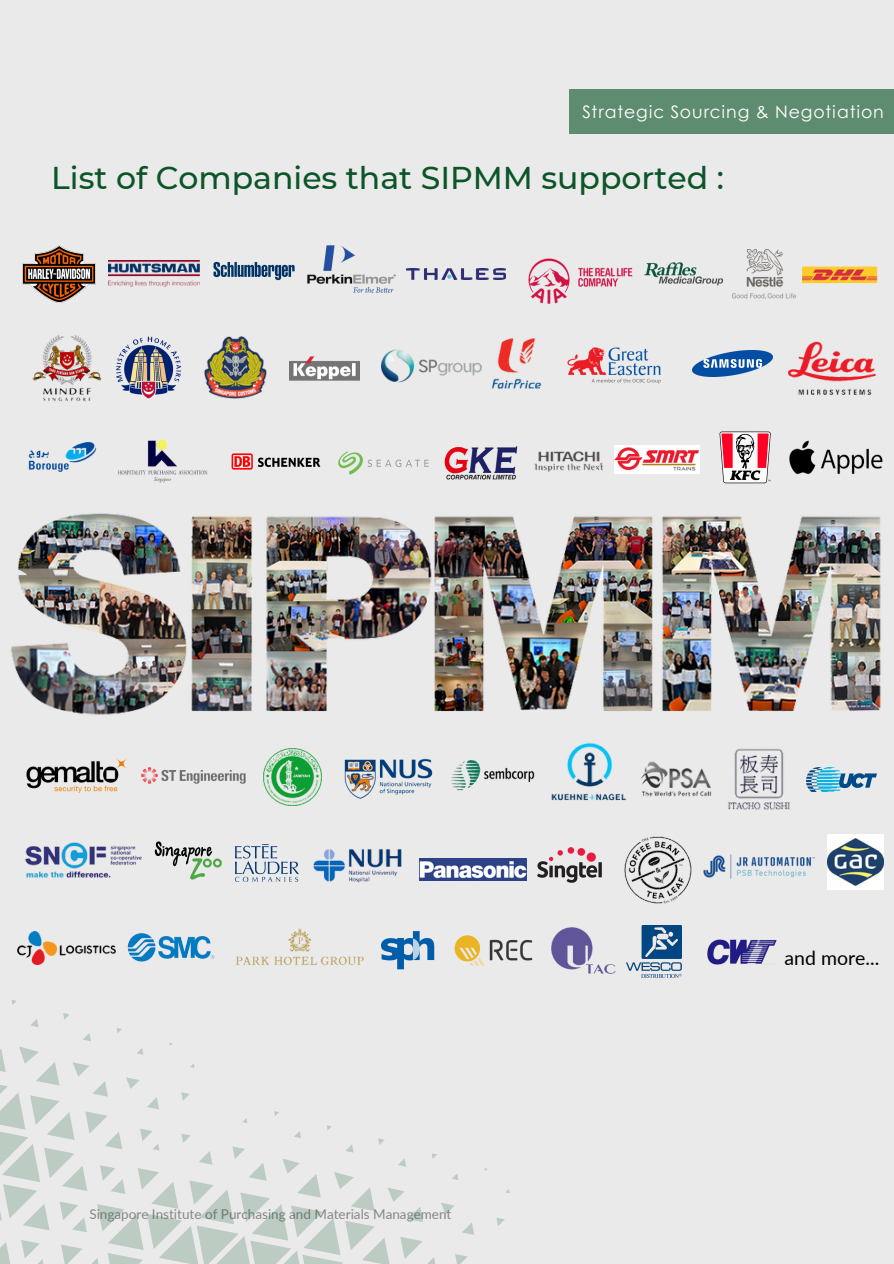
<style>
.page{position:relative;width:894px;height:1264px;background:#fff}
.page>*{position:absolute;margin:0;border:0;box-sizing:border-box;transform-origin:0 0}
.t1{font:500 31.5px "Montserrat";color:#0b5528}
.t2{font:19.5px "Lato";color:#000}
.t3{font:17.25px "Century Gothic";letter-spacing:.05em;color:#fff}
.t4{font:13.5px "Lato";color:#868686}
</style>
<div class="page">
<div style="left:0;top:0;width:893px;height:1263px;background:#eaeaea"></div>
<div style="left:569px;top:89px;width:324px;height:45px;background:#5e8c70"></div>
<svg style="left:0;top:1000px;width:510px;height:263px"></svg>
<img style="left:205px;top:337px;width:62px;height:62px">
<img style="left:116px;top:336px;width:65px;height:63px">
<img style="left:32px;top:335px;width:70px;height:67px">
<img style="left:289px;top:356px;width:71px;height:25px">
<img style="left:382px;top:349px;width:98px;height:34px">
<img style="left:480px;top:338px;width:62px;height:51px">
<img style="left:567px;top:347px;width:93px;height:36px">
<img style="left:692px;top:350px;width:80px;height:26px">
<img style="left:788px;top:341px;width:87px;height:53px">
<img style="left:26px;top:759px;width:101px;height:33px">
<img style="left:22px;top:245px;width:73px;height:57px">
<img style="left:213px;top:261px;width:82px;height:20px">
<img style="left:108px;top:260px;width:91px;height:26px">
<img style="left:307px;top:245px;width:88px;height:47px">
<img style="left:732px;top:250px;width:62px;height:48px">
<img style="left:528px;top:258px;width:104px;height:45px">
<img style="left:644px;top:262px;width:79px;height:24px">
<img style="left:406px;top:268px;width:99px;height:12px">
<img style="left:802px;top:266px;width:76px;height:18px">
<img style="left:141px;top:767px;width:105px;height:17px">
<img style="left:28px;top:442px;width:69px;height:30px">
<img style="left:118px;top:439px;width:90px;height:44px">
<img style="left:231px;top:453px;width:89px;height:17px">
<img style="left:338px;top:452px;width:90px;height:22px">
<img style="left:444px;top:446px;width:73px;height:34px">
<img style="left:534px;top:451px;width:69px;height:21px">
<img style="left:614px;top:445px;width:85px;height:28px">
<img style="left:719px;top:431px;width:51px;height:52px">
<img style="left:17px;top:931px;width:98px;height:33px">
<img style="left:827px;top:834px;width:55px;height:55px">
<img style="left:264px;top:748px;width:57px;height:57px">
<img style="left:344px;top:758px;width:89px;height:41px">
<img style="left:451px;top:760px;width:84px;height:31px">
<img style="left:154px;top:841px;width:68px;height:39px">
<img style="left:235px;top:844px;width:63px;height:38px">
<img style="left:25px;top:842px;width:117px;height:36px">
<img style="left:551px;top:742px;width:75px;height:59px">
<img style="left:313px;top:849px;width:89px;height:34px">
<img style="left:640px;top:761px;width:72px;height:36px">
<img style="left:728px;top:749px;width:62px;height:61px">
<img style="left:419px;top:858px;width:107px;height:22px">
<img style="left:537px;top:847px;width:64px;height:35px">
<img style="left:624px;top:836px;width:67px;height:67px">
<img style="left:127px;top:933px;width:88px;height:29px">
<img style="left:806px;top:767px;width:70px;height:24px">
<img style="left:703px;top:854px;width:112px;height:25px">
<img style="left:236px;top:928px;width:128px;height:37px">
<img style="left:381px;top:931px;width:53px;height:38px">
<img style="left:455px;top:935px;width:77px;height:30px">
<img style="left:551px;top:927px;width:65px;height:47px">
<img style="left:626px;top:925px;width:54px;height:52px">
<img style="left:789px;top:441px;width:93px;height:33px">
<img style="left:11px;top:513px;width:870px;height:202px">
<img style="left:707px;top:939px;width:69px;height:25px">
<h1 class="t3" style="left:582px;top:99px;width:303px">Strategic Sourcing &amp; Negotiation</h1>
<h3 class="t1" style="left:51px;top:159px;width:674px">List of Companies that SIPMM supported :</h3>
<p class="t4" style="left:89px;top:1205px;width:363px">Singapore Institute of Purchasing and Materials Management</p>
<p class="t2" style="left:784px;top:945px;width:96px">and more...</p>
</div>
